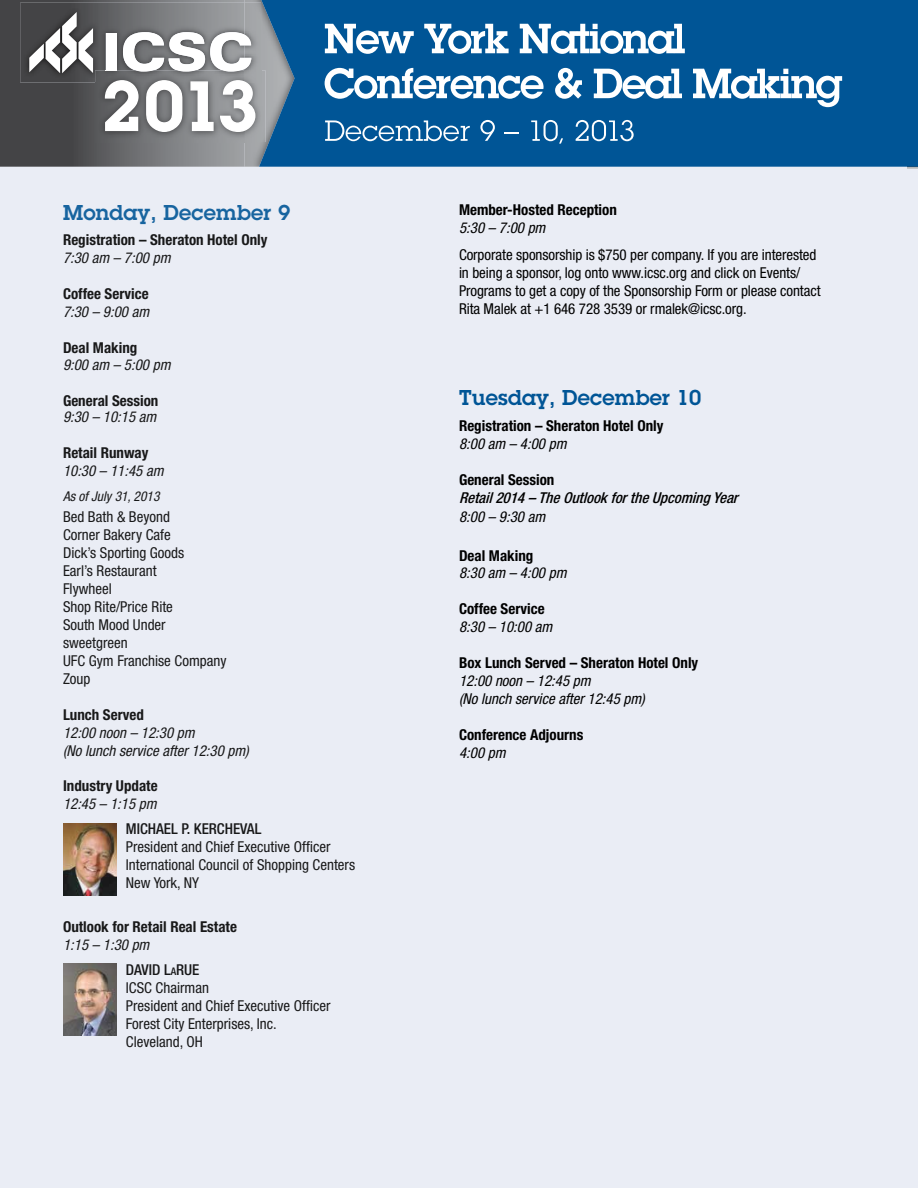
<style>
.page{position:relative;width:918px;height:1188px;background:#eaedf5}
.page>*{position:absolute;margin:0;border:0;box-sizing:border-box;transform-origin:0 0}
.t1{font:600 21px "Lubalin Graph";letter-spacing:.01em;color:#005596}
.t2{font:condensed 15px/18px "Helvetica Neue";color:#000}
.t3{font:700 condensed 15px "Helvetica Neue";color:#000}
.t4{font:italic condensed 15px/18px "Helvetica Neue";color:#000}
.t5{font:italic 500 condensed 15px "Helvetica Neue";color:#000}
.t6{font:500 condensed 15px "Helvetica Neue";color:#000}
.t7{font:italic condensed 13.5px "Helvetica Neue";color:#000}
.s1{font-weight:500;font-style:normal}
.s2{font-weight:500;font-style:normal;font-size:10.5px}
</style>
<div class="page">
<div style="left:259px;top:0;width:659px;height:167px;background:#005596"></div>
<svg style="left:325px;top:24px;width:89px;height:30px;background:#76a3c6"></svg>
<svg style="left:424px;top:24px;width:85px;height:30px;background:#75a3c6"></svg>
<svg style="left:520px;top:24px;width:165px;height:30px;background:#7ca7c9"></svg>
<svg style="left:325px;top:68px;width:219px;height:31px;background:#6d9dc2"></svg>
<svg style="left:555px;top:68px;width:27px;height:31px"></svg>
<svg style="left:594px;top:69px;width:88px;height:30px;background:#7ca8c9"></svg>
<svg style="left:693px;top:69px;width:149px;height:38px;background:#699bc1"></svg>
<img style="left:255px;top:3px;width:6px;height:67px">
<svg style="left:325px;top:120px;width:145px;height:21px;background:#407fb0"></svg>
<svg style="left:480px;top:120px;width:15px;height:21px"></svg>
<svg style="left:504px;top:132px;width:15px;height:2px"></svg>
<svg style="left:531px;top:120px;width:32px;height:24px"></svg>
<svg style="left:576px;top:120px;width:58px;height:21px"></svg>
<img style="left:255px;top:70px;width:10px;height:72px">
<svg style="left:0;top:0;width:255px;height:167px;background:#828384"></svg>
<img style="left:63px;top:823px;width:54px;height:72px">
<img style="left:63px;top:964px;width:54px;height:72px">
<h1 class="t1" style="left:63px;top:198px;width:229px">Monday, December 9</h1>
<p class="t3" style="left:63px;top:231px;width:206px">Registration – Sheraton Hotel Only</p>
<p class="t4" style="left:63px;top:249px;width:109px">7:30 am – 7:00 pm</p>
<p class="t3" style="left:63px;top:285px;width:87px">Coffee Service</p>
<p class="t4" style="left:63px;top:303px;width:88px">7:30 – 9:00 am</p>
<p class="t3" style="left:63px;top:339px;width:76px">Deal Making</p>
<p class="t4" style="left:63px;top:355px;width:109px">9:00 am – 5:00 pm</p>
<p class="t3" style="left:63px;top:391px;width:97px">General Session</p>
<p class="t4" style="left:63px;top:408px;width:95px">9:30 – 10:15 am</p>
<p class="t3" style="left:63px;top:444px;width:87px">Retail Runway</p>
<p class="t4" style="left:63px;top:462px;width:102px">10:30 – 11:45 am</p>
<p class="t7" style="left:63px;top:489px;width:98px">As of July 31, 2013</p>
<p class="t2" style="left:63px;top:508px;width:165px">Bed Bath &amp; Beyond<br>Corner Bakery Cafe<br>Dick’s Sporting Goods<br>Earl’s Restaurant<br>Flywheel<br>Shop Rite/Price Rite<br>South Mood Under sweetgreen<br>UFC Gym Franchise Company<br>Zoup</p>
<p class="t3" style="left:63px;top:706px;width:83px">Lunch Served</p>
<p class="t4" style="left:63px;top:724px;width:187px">12:00 noon – 12:30 pm<br>(No lunch service after 12:30 pm)</p>
<p class="t3" style="left:63px;top:776px;width:96px">Industry Update</p>
<p class="t4" style="left:63px;top:794px;width:95px">12:45 – 1:15 pm</p>
<p class="t6" style="left:126px;top:820px;width:137px">MICHAEL P. KERCHEVAL</p>
<p class="t2" style="left:126px;top:838px;width:231px">President and Chief Executive Officer<br>International Council of Shopping Centers<br>New York, NY</p>
<p class="t3" style="left:63px;top:917px;width:175px">Outlook for Retail Real Estate</p>
<p class="t4" style="left:126px;top:931px;width:75px;line-height:25.5px;text-indent:-63px">1:15 – 1:30 pm<br><span class="s1">DAVID L</span><span class="s2">a</span><span class="s1">RUE</span></p>
<p class="t2" style="left:126px;top:979px;width:206px">ICSC Chairman<br>President and Chief Executive Officer<br>Forest City Enterprises, Inc.<br>Cleveland, OH</p>
<p class="t3" style="left:459px;top:201px;width:159px">Member-Hosted Reception</p>
<p class="t4" style="left:459px;top:219px;width:88px">5:30 – 7:00 pm</p>
<p class="t2" style="left:459px;top:246px;width:363px">Corporate sponsorship is $750 per company. If you are interested in being a sponsor, log onto www.icsc.org and click on Events/ Programs to get a copy of the Sponsorship Form or please contact Rita Malek at +1 646 728 3539 or rmalek@icsc.org.</p>
<h1 class="t1" style="left:459px;top:384px;width:244px">Tuesday, December 10</h1>
<p class="t3" style="left:459px;top:416px;width:206px">Registration – Sheraton Hotel Only</p>
<p class="t4" style="left:459px;top:434px;width:109px">8:00 am – 4:00 pm</p>
<p class="t3" style="left:459px;top:470px;width:97px">General Session</p>
<p class="t5" style="left:459px;top:488px;width:285px">Retail2014–TheOutlookfortheUpcomingYear</p>
<p class="t4" style="left:459px;top:508px;width:88px">8:00 – 9:30 am</p>
<p class="t3" style="left:459px;top:547px;width:76px">Deal Making</p>
<p class="t4" style="left:459px;top:563px;width:109px">8:30 am – 4:00 pm</p>
<p class="t3" style="left:459px;top:599px;width:87px">Coffee Service</p>
<p class="t4" style="left:459px;top:617px;width:95px">8:30 – 10:00 am</p>
<p class="t3" style="left:459px;top:653px;width:241px">Box Lunch Served – Sheraton Hotel Only</p>
<p class="t4" style="left:459px;top:671px;width:187px">12:00 noon – 12:45 pm<br>(No lunch service after 12:45 pm)</p>
<p class="t3" style="left:459px;top:725px;width:126px">Conference Adjourns</p>
<p class="t4" style="left:459px;top:743px;width:48px">4:00 pm</p>
</div>
